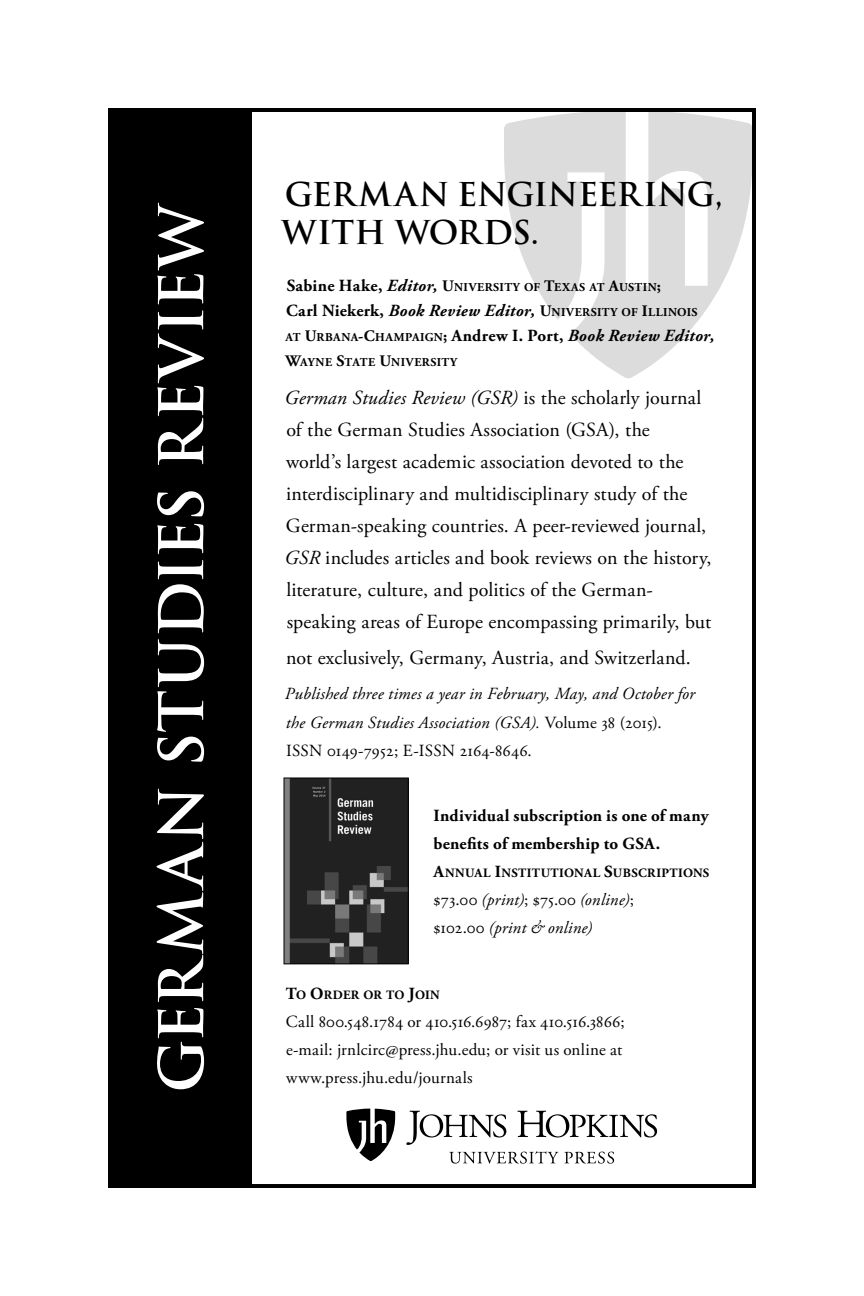
<style>
.page{position:relative;width:864px;height:1296px;background:#fff}
.page>*{position:absolute;margin:0;border:0;box-sizing:border-box;transform-origin:0 0}
.t1{font:700 60px "Trajan Pro";letter-spacing:-.015em;color:#fff}
.t2{font:700 32px/38.4px "Trajan Pro";letter-spacing:-.01em;color:#000}
.t3{font:20px/32px "Adobe Garamond Pro";letter-spacing:.01em;color:#000}
.t4{font:italic 17px/28.6px "Adobe Garamond Pro";letter-spacing:.015em;color:#000}
.t5{font:17px/28px "Adobe Garamond Pro";letter-spacing:.015em;color:#000}
.t6{font:700 17px/28px "Adobe Garamond Pro";letter-spacing:.015em;color:#000}
.t7{font:italic 700 17px "Adobe Garamond Pro";letter-spacing:.02em;color:#000}
.t8{font:700 12.8px "Adobe Garamond Pro";letter-spacing:.03em;color:#000}
.t9{font:700 12.8px "Adobe Garamond Pro";letter-spacing:.01em;color:#000}
.t10{font:700 12px/25px "Adobe Garamond Pro";letter-spacing:.04em;color:#000}
.s1{font-size:17px}
.s2{font-style:italic;font-size:17px}
.s3{font-size:16px}
.s4{font-style:normal;font-size:12px}
.s5{font-style:normal;font-size:16px}
.s6{font-style:normal}
.s7{font-style:italic}
</style>
<div class="page">
<svg style="left:504px;top:113px;width:247px;height:265px;fill:#dcdcdc"></svg>
<div style="left:109px;top:109px;width:143px;height:1079px;background:#000"></div>
<svg style="left:346px;top:1109px;width:49px;height:52px"></svg>
<svg style="left:406px;top:1111px;width:100px;height:34px"></svg>
<svg style="left:517px;top:1111px;width:140px;height:26px"></svg>
<svg style="left:449px;top:1151px;width:109px;height:13px"></svg>
<svg style="left:564px;top:1152px;width:50px;height:12px"></svg>
<img style="left:286px;top:780px;width:121px;height:182px">
<div style="left:284px;top:778px;width:125px;height:186px;border:1px solid #000"></div>
<p class="t1" style="left:144px;top:1093px;width:893px;rotate:-90deg">GERMAN STUDIES REVIEW</p>
<p class="t2" style="left:281px;top:176px;width:443px">GERMAN ENGINEERING,<br>WITH WORDS.</p>
<p class="t10" style="left:286px;top:275px;width:413px"><span class="s1">Sabine Hake,</span> <span class="s2">Editor,</span> <span class="s3">U</span>NIVERSITY OF <span class="s3">T</span>EXAS AT <span class="s3">A</span>USTIN<span class="s3">;<br></span><span class="s1">Carl Niekerk,</span> <span class="s2">Book Review Editor,</span> <span class="s3">U</span>NIVERSITY OF <span class="s3">I</span>LLINOIS</p>
<p class="t7" style="left:285px;top:326px;width:431px"><span class="s4">AT</span> <span class="s5">U</span><span class="s4">RBANA</span><span class="s5">-C</span><span class="s4">HAMPAIGN</span><span class="s5">;</span> <span class="s6">Andrew I. Port,</span> Book Review Editor,</p>
<p class="t10" style="left:286px;top:350px;width:173px"><span class="s3">W</span>AYNE <span class="s3">S</span>TATE <span class="s3">U</span>NIVERSITY</p>
<p class="t3" style="left:284px;top:382px;width:429px"><span class="s7">German Studies Review (GSR)</span> is the scholarly journal of the German Studies Association (GSA), the<br>world’s largest academic association devoted to the interdisciplinary and multidisciplinary study of the German-speaking countries. A peer-reviewed journal, <span class="s7">GSR</span> includes articles and book reviews on the history, literature, culture, and politics of the German&shy;speaking areas of Europe encompassing primarily, but</p>
<p class="t3" style="left:286px;top:642px;width:406px">not exclusively, Germany, Austria, and Switzerland.</p>
<p class="t4" style="left:285px;top:679px;width:411px">Published three times a year in February, May, and October for the German Studies Association (GSA). <span class="s6">Volume 38 (2015).<br>ISSN 0149-7952; E-ISSN 2164-8646.</span></p>
<p class="t6" style="left:434px;top:802px;width:277px">Individual subscription is one of many benefits of membership to GSA.</p>
<p class="t8" style="left:434px;top:866px;width:277px"><span class="s1">A</span>NNUAL <span class="s1">I</span>NSTITUTIONAL <span class="s1">S</span>UBSCRIPTIONS</p>
<p class="t4" style="left:434px;top:886px;width:202px;line-height:28px"><span class="s6">$73.00</span> (print)<span class="s6">; $75.00</span> (online)<span class="s6">; $102.00</span> (print &amp; online)</p>
<p class="t9" style="left:286px;top:988px;width:156px"><span class="s1">T</span>O <span class="s1">O</span>RDER OR TO <span class="s1">J</span>OIN</p>
<p class="t5" style="left:286px;top:1009px;width:340px">Call 800.548.1784 or 410.516.6987; fax 410.516.3866; e-mail: jrnlcirc@press.jhu.edu; or visit us online at www.press.jhu.edu/journals</p>
</div>
